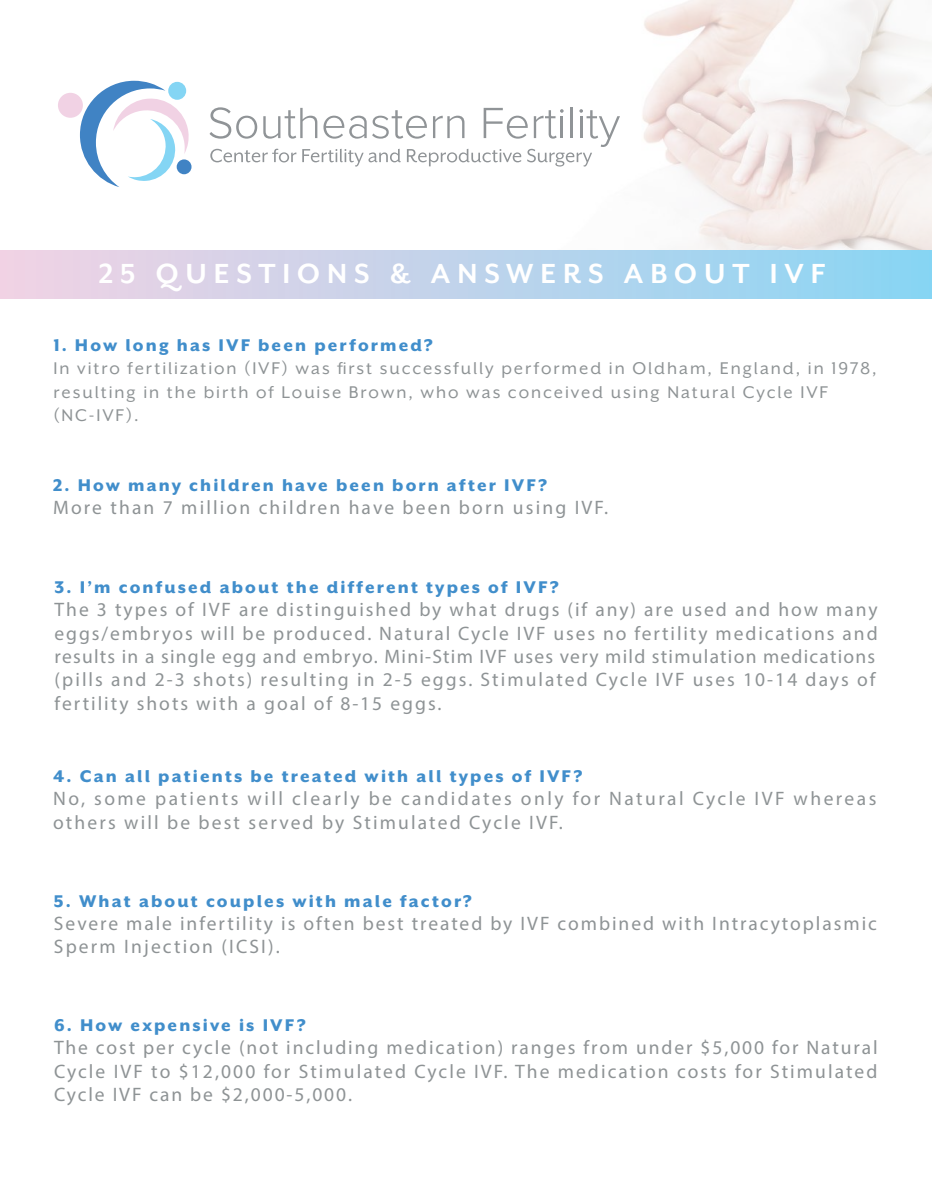
<style>
.page{position:relative;width:932px;height:1202px;background:#fff}
.page>*{position:absolute;margin:0;border:0;box-sizing:border-box;transform-origin:0 0}
.t1{font:700 31.8px "Mr Eaves XL San OT";letter-spacing:.22em;color:#fff}
.t2{font:19.5px/23.4px "Myriad Pro";letter-spacing:.1em;color:#8e9395}
.t3{font:800 19.5px "Mr Eaves XL San OT";letter-spacing:.11em;color:#418ecb}
.t4{font:19.5px/23.4px "Mr Eaves XL San OT";letter-spacing:.1em;color:#8e9395}
.t5{font:19.5px/23.4px "Myriad Pro";letter-spacing:.125em;color:#8e9395}
</style>
<div class="page">
<img style="left:557px;top:0;width:375px;height:250px">
<div style="left:58px;top:93px;width:25px;height:25px;background:#f1d2e4;border-radius:50%"></div>
<svg style="left:80px;top:81px;width:109px;height:106px"></svg>
<div style="left:168px;top:82px;width:18px;height:18px;background:#84d5f4;border-radius:50%"></div>
<div style="left:177px;top:159px;width:14px;height:15px;background:#4083c4;border-radius:50%"></div>
<svg style="left:209px;top:107px;width:411px;height:59px"></svg>
<div style="left:0;top:250px;width:931px;height:48px;background:linear-gradient(to right,#f2d2e4,#8ad5f3)"></div>
<h1 class="t1" style="left:99px;top:257px;width:728px">25 QUESTIONS &amp; ANSWERS ABOUT IVF</h1>
<p class="t3" style="left:54px;top:335px;width:381px">1. How long has IVF been performed?</p>
<p class="t4" style="left:54px;top:356px;width:824px">In vitro fertilization (IVF) was first successfully performed in Oldham, England, in 1978, resulting in the birth of Louise Brown, who was conceived using Natural Cycle IVF (NC-IVF).</p>
<p class="t3" style="left:53px;top:475px;width:495px">2. How many children have been born after IVF?</p>
<p class="t2" style="left:53px;top:495px;width:556px">More than 7 million children have been born using IVF.</p>
<p class="t3" style="left:55px;top:577px;width:505px">3. I’m confused about the different types of IVF?</p>
<p class="t2" style="left:55px;top:597px;width:824px">The 3 types of IVF are distinguished by what drugs (if any) are used and how many eggs/embryos will be produced. Natural Cycle IVF uses no fertility medications and results in a single egg and embryo. Mini-Stim IVF uses very mild stimulation medications (pills and 2-3 shots) resulting in 2-5 eggs. Stimulated Cycle IVF uses 10-14 days of fertility shots with a goal of 8-15 eggs.</p>
<p class="t3" style="left:53px;top:766px;width:530px">4. Can all patients be treated with all types of IVF?</p>
<p class="t5" style="left:53px;top:787px;width:824px">No, some patients will clearly be candidates only for Natural Cycle IVF whereas others will be best served by Stimulated Cycle IVF.</p>
<p class="t3" style="left:54px;top:891px;width:419px">5. What about couples with male factor?</p>
<p class="t2" style="left:54px;top:911px;width:824px">Severe male infertility is often best treated by IVF combined with Intracytoplasmic<br>Sperm Injection (ICSI).</p>
<p class="t3" style="left:54px;top:1015px;width:253px">6. How expensive is IVF?</p>
<p class="t2" style="left:54px;top:1035px;width:825px;text-align:justify">The cost per cycle (not including medication) ranges from under $5,000 for Natural Cycle IVF to $12,000 for Stimulated Cycle IVF. The medication costs for Stimulated Cycle IVF can be $2,000-5,000.</p>
</div>
